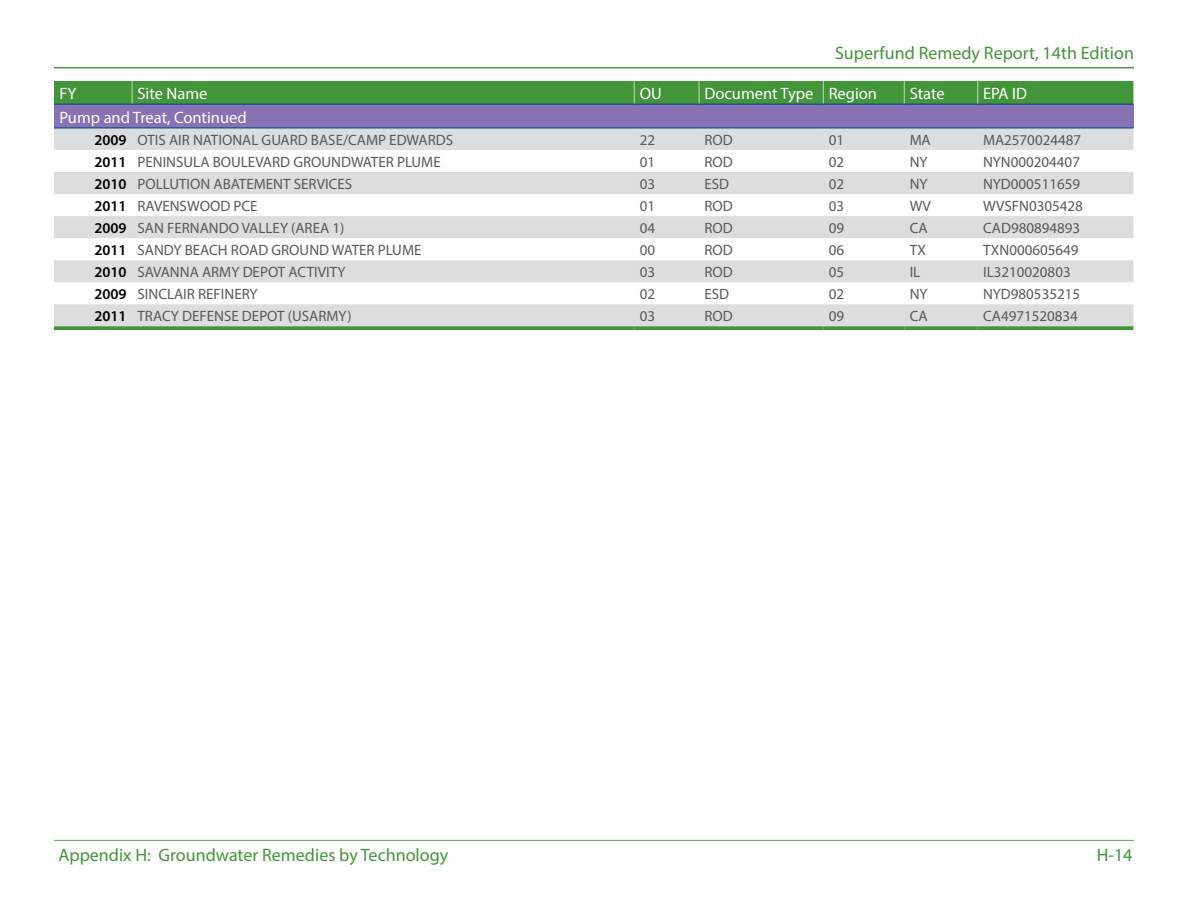
<style>
.page{position:relative;width:1188px;height:918px;background:#fff}
.page>*{position:absolute;margin:0;border:0;box-sizing:border-box;transform-origin:0 0}
.t1{font:18px "Myriad Pro";color:#439539}
.Table_Heading_1-_Whi{font:16.5px "Myriad Pro";color:#fff}
.Table_Normal{font:15px "Myriad Pro";color:#58595b}
.Table_Column_Head{font:600 15px "Myriad Pro";color:#000}
</style>
<div class="page">
<hr style="left:54px;top:840px;width:1080px;height:1px;background:#78ad68">
<hr style="left:54px;top:67px;width:1080px;height:1px;background:#439539">
<div style="left:54px;top:104px;width:1079px;height:24px;background:#8872b4"></div>
<svg style="left:54px;top:128px;width:1079px;height:198px;fill:#dcddde"></svg>
<div style="left:54px;top:81px;width:1079px;height:23px;background:#439539"></div>
<hr style="left:54px;top:104px;width:78px;height:1px;background:#004990">
<hr style="left:132px;top:104px;width:502px;height:1px;background:#004990">
<hr style="left:634px;top:104px;width:65px;height:1px;background:#004990">
<hr style="left:699px;top:104px;width:124px;height:1px;background:#004990">
<hr style="left:823px;top:104px;width:81px;height:1px;background:#004990">
<hr style="left:904px;top:104px;width:74px;height:1px;background:#004990">
<hr style="left:978px;top:104px;width:155px;height:1px;background:#004990">
<svg style="left:54px;top:326px;width:78px;height:4px"></svg>
<svg style="left:132px;top:326px;width:502px;height:4px;background:#509b47"></svg>
<svg style="left:634px;top:326px;width:65px;height:4px"></svg>
<svg style="left:699px;top:326px;width:124px;height:4px"></svg>
<svg style="left:823px;top:326px;width:81px;height:4px"></svg>
<svg style="left:904px;top:326px;width:74px;height:4px"></svg>
<svg style="left:978px;top:326px;width:155px;height:4px"></svg>
<hr style="left:54px;top:127px;width:78px;height:1px;background:#004990">
<hr style="left:132px;top:127px;width:502px;height:1px;background:#004990">
<hr style="left:634px;top:127px;width:65px;height:1px;background:#004990">
<hr style="left:699px;top:127px;width:124px;height:1px;background:#004990">
<hr style="left:823px;top:127px;width:81px;height:1px;background:#004990">
<hr style="left:904px;top:127px;width:74px;height:1px;background:#004990">
<hr style="left:978px;top:127px;width:155px;height:1px;background:#004990">
<p class="t1" style="left:835px;top:42px;width:300px">Superfund Remedy Report, 14th Edition</p>
<p class="Table_Heading_1-_Whi" style="left:59px;top:83px;width:18px">FY</p>
<p class="Table_Heading_1-_Whi" style="left:137px;top:83px;width:71px">Site Name</p>
<p class="Table_Heading_1-_Whi" style="left:640px;top:83px;width:24px">OU</p>
<p class="Table_Heading_1-_Whi" style="left:704px;top:83px;width:110px">Document Type</p>
<p class="Table_Heading_1-_Whi" style="left:829px;top:83px;width:50px">Region</p>
<p class="Table_Heading_1-_Whi" style="left:910px;top:83px;width:37px">State</p>
<p class="Table_Heading_1-_Whi" style="left:983px;top:83px;width:46px">EPA ID</p>
<p class="Table_Heading_1-_Whi" style="left:59px;top:107px;width:189px">Pump and Treat, Continued</p>
<p class="Table_Column_Head" style="left:95px;top:130px;width:34px">2009</p>
<p class="Table_Normal" style="left:137px;top:130px;width:317px">OTIS AIR NATIONAL GUARD BASE/CAMP EDWARDS</p>
<p class="Table_Normal" style="left:640px;top:130px;width:17px">22</p>
<p class="Table_Normal" style="left:704px;top:130px;width:30px">ROD</p>
<p class="Table_Normal" style="left:829px;top:130px;width:17px">01</p>
<p class="Table_Normal" style="left:910px;top:130px;width:23px">MA</p>
<p class="Table_Normal" style="left:983px;top:130px;width:100px">MA2570024487</p>
<p class="Table_Column_Head" style="left:95px;top:152px;width:34px">2011</p>
<p class="Table_Normal" style="left:137px;top:152px;width:305px">PENINSULA BOULEVARD GROUNDWATER PLUME</p>
<p class="Table_Normal" style="left:640px;top:152px;width:17px">01</p>
<p class="Table_Normal" style="left:704px;top:152px;width:30px">ROD</p>
<p class="Table_Normal" style="left:829px;top:152px;width:17px">02</p>
<p class="Table_Normal" style="left:910px;top:152px;width:19px">NY</p>
<p class="Table_Normal" style="left:983px;top:152px;width:98px">NYN000204407</p>
<p class="Table_Column_Head" style="left:95px;top:174px;width:34px">2010</p>
<p class="Table_Normal" style="left:137px;top:174px;width:216px">POLLUTION ABATEMENT SERVICES</p>
<p class="Table_Normal" style="left:640px;top:174px;width:17px">03</p>
<p class="Table_Normal" style="left:704px;top:174px;width:26px">ESD</p>
<p class="Table_Normal" style="left:829px;top:174px;width:17px">02</p>
<p class="Table_Normal" style="left:910px;top:174px;width:19px">NY</p>
<p class="Table_Normal" style="left:983px;top:174px;width:99px">NYD000511659</p>
<p class="Table_Column_Head" style="left:95px;top:196px;width:34px">2011</p>
<p class="Table_Normal" style="left:137px;top:196px;width:122px">RAVENSWOOD PCE</p>
<p class="Table_Normal" style="left:640px;top:196px;width:17px">01</p>
<p class="Table_Normal" style="left:704px;top:196px;width:30px">ROD</p>
<p class="Table_Normal" style="left:829px;top:196px;width:17px">03</p>
<p class="Table_Normal" style="left:910px;top:196px;width:23px">WV</p>
<p class="Table_Normal" style="left:983px;top:196px;width:101px">WVSFN0305428</p>
<p class="Table_Column_Head" style="left:95px;top:218px;width:34px">2009</p>
<p class="Table_Normal" style="left:137px;top:218px;width:208px">SAN FERNANDO VALLEY (AREA 1)</p>
<p class="Table_Normal" style="left:640px;top:218px;width:17px">04</p>
<p class="Table_Normal" style="left:704px;top:218px;width:30px">ROD</p>
<p class="Table_Normal" style="left:829px;top:218px;width:17px">09</p>
<p class="Table_Normal" style="left:910px;top:218px;width:19px">CA</p>
<p class="Table_Normal" style="left:983px;top:218px;width:99px">CAD980894893</p>
<p class="Table_Column_Head" style="left:95px;top:240px;width:34px">2011</p>
<p class="Table_Normal" style="left:137px;top:241px;width:285px">SANDY BEACH ROAD GROUND WATER PLUME</p>
<p class="Table_Normal" style="left:640px;top:241px;width:17px">00</p>
<p class="Table_Normal" style="left:704px;top:241px;width:30px">ROD</p>
<p class="Table_Normal" style="left:829px;top:241px;width:17px">06</p>
<p class="Table_Normal" style="left:910px;top:241px;width:18px">TX</p>
<p class="Table_Normal" style="left:983px;top:241px;width:97px">TXN000605649</p>
<p class="Table_Column_Head" style="left:95px;top:262px;width:34px">2010</p>
<p class="Table_Normal" style="left:137px;top:263px;width:210px">SAVANNA ARMY DEPOT ACTIVITY</p>
<p class="Table_Normal" style="left:640px;top:263px;width:17px">03</p>
<p class="Table_Normal" style="left:704px;top:263px;width:30px">ROD</p>
<p class="Table_Normal" style="left:829px;top:263px;width:17px">05</p>
<p class="Table_Normal" style="left:910px;top:263px;width:12px">IL</p>
<p class="Table_Normal" style="left:983px;top:263px;width:89px">IL3210020803</p>
<p class="Table_Column_Head" style="left:95px;top:284px;width:34px">2009</p>
<p class="Table_Normal" style="left:137px;top:285px;width:122px">SINCLAIR REFINERY</p>
<p class="Table_Normal" style="left:640px;top:285px;width:17px">02</p>
<p class="Table_Normal" style="left:704px;top:285px;width:26px">ESD</p>
<p class="Table_Normal" style="left:829px;top:285px;width:17px">02</p>
<p class="Table_Normal" style="left:910px;top:285px;width:19px">NY</p>
<p class="Table_Normal" style="left:983px;top:285px;width:99px">NYD980535215</p>
<p class="Table_Column_Head" style="left:95px;top:306px;width:34px">2011</p>
<p class="Table_Normal" style="left:137px;top:307px;width:216px">TRACY DEFENSE DEPOT (USARMY)</p>
<p class="Table_Normal" style="left:640px;top:307px;width:17px">03</p>
<p class="Table_Normal" style="left:704px;top:307px;width:30px">ROD</p>
<p class="Table_Normal" style="left:829px;top:307px;width:17px">09</p>
<p class="Table_Normal" style="left:910px;top:307px;width:19px">CA</p>
<p class="Table_Normal" style="left:983px;top:307px;width:96px">CA4971520834</p>
<p class="t1" style="left:58px;top:844px;width:391px">Appendix H: Groundwater Remedies by Technology</p>
<p class="t1" style="left:1097px;top:844px;width:37px">H-14</p>
</div>
